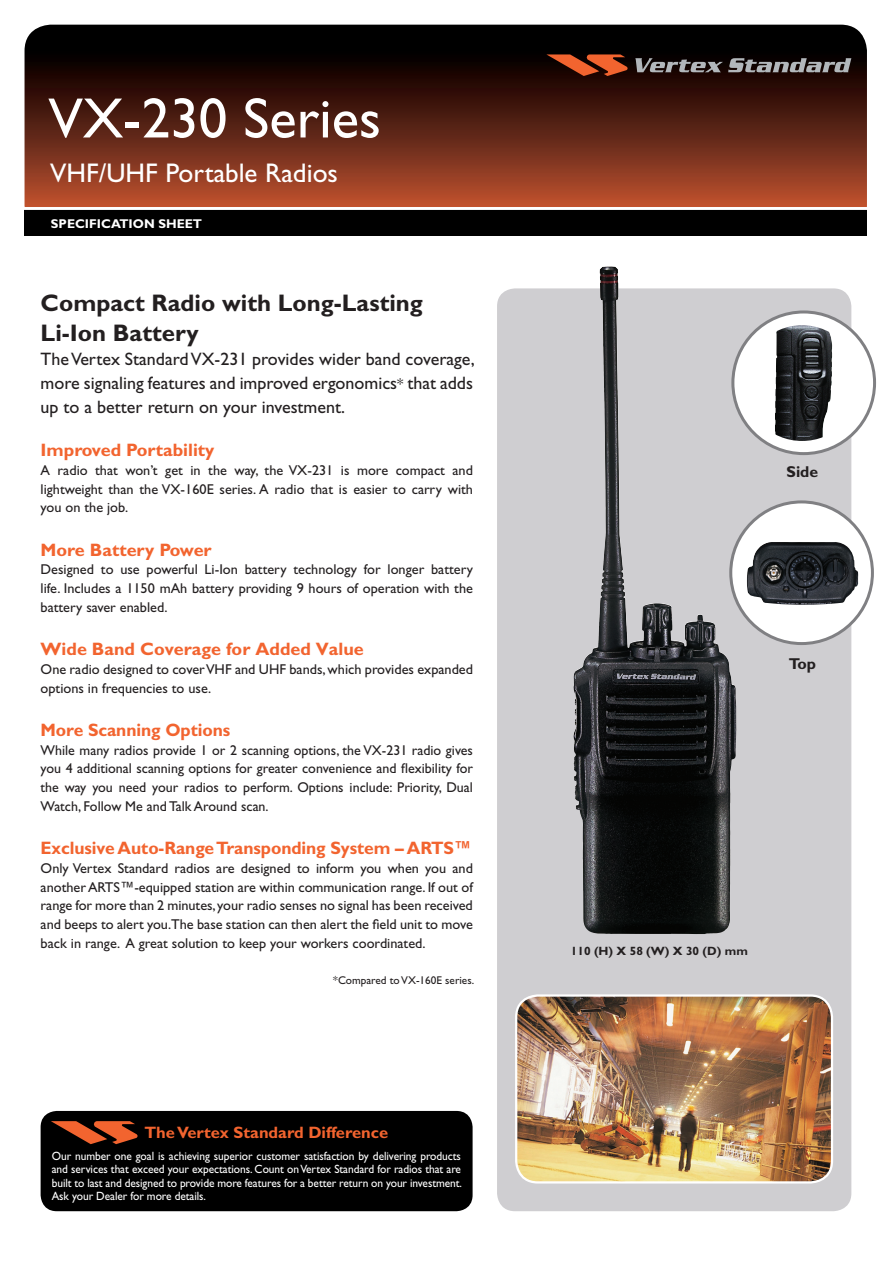
<style>
.page{position:relative;width:892px;height:1262px;background:#fff}
.page>*{position:absolute;margin:0;border:0;box-sizing:border-box;transform-origin:0 0}
.t1{font:57px "Gill Sans";color:#fff}
.t2{font:27px "Gill Sans";color:#fff}
.t3{font:700 24px/30px "Gill Sans";color:#231f20}
.t4{font:18px/24px "Gill Sans";color:#231f20;text-align:justify}
.t5{font:700 18px "Gill Sans";letter-spacing:-.005em;color:#f2642f}
.t6{font:700 16.5px "Gill Sans";color:#f2642f}
.t7{font:700 15.75px "Gill Sans";color:#231f20}
.t8{font:14.25px/18.8px "Gill Sans";color:#231f20;text-align:justify}
.t9{font:700 12.75px "Gill Sans";color:#fff}
.t10{font:12px/13.5px "Gill Sans";letter-spacing:-.005em;color:#fff;text-align:justify;scale:.95 1}
.t11{font:700 12px "Gill Sans";color:#231f20}
.t12{font:11.25px "Gill Sans";color:#231f20}
.s1{font-size:15px}
</style>
<div class="page">
<svg style="left:25px;top:25px;width:841px;height:182px;background:#512013"></svg>
<div style="left:25px;top:209px;width:841px;height:26px;background:#000"></div>
<hr style="left:12px;top:207px;width:867px;height:3px;background:#fff">
<svg style="left:497px;top:288px;width:354px;height:922px;background:#a9a8ab"></svg>
<svg style="left:635px;top:58px;width:216px;height:14px;background:#5e5b5c"></svg>
<svg style="left:546px;top:54px;width:82px;height:22px;background:#873518"></svg>
<img style="left:593px;top:266px;width:15px;height:382px">
<img style="left:516px;top:995px;width:315px;height:187px">
<div style="left:515px;top:994px;width:317px;height:189px;border:2px solid #fff;border-radius:22px"></div>
<svg style="left:732px;top:312px;width:142px;height:141px"></svg>
<div style="left:731px;top:310px;width:144px;height:145px;border:3px solid #808083;border-radius:50%"></div>
<div style="left:730px;top:502px;width:142px;height:141px;background:#fff;border-radius:50%"></div>
<img style="left:747px;top:542px;width:111px;height:62px">
<div style="left:729px;top:500px;width:144px;height:145px;border:3px solid #808083;border-radius:50%"></div>
<div style="left:742px;top:324px;width:119px;height:118px;background:#fff;border-radius:50%"></div>
<img style="left:774px;top:324px;width:58px;height:118px">
<div style="left:741px;top:322px;width:121px;height:122px;border:3px solid #fff;border-radius:50%"></div>
<div style="left:41px;top:1110px;width:431px;height:100px;background:#000;border-radius:16px"></div>
<svg style="left:51px;top:1121px;width:87px;height:22px"></svg>
<h1 class="t1" style="left:48px;top:85px;width:334px">VX-230 Series</h1>
<h2 class="t2" style="left:50px;top:157px;width:289px">VHF/UHF Portable Radios</h2>
<p class="t9" style="left:51px;top:216px;width:135px">SPECIFICATION Sheet</p>
<h3 class="t3" style="left:41px;top:287px;width:383px">Compact Radio with Long-Lasting<br>Li-Ion Battery</h3>
<p class="t4" style="left:41px;top:346px;width:435px">The Vertex Standard VX-231 provides wider band coverage, more signaling features and improved ergonomics<span class="s1">*</span> that adds up to a better return on your investment.</p>
<p class="t5" style="left:41px;top:439px;width:175px">Improved Portability</p>
<p class="t8" style="left:41px;top:460px;width:434px">A radio that won’t get in the way, the VX-231 is more compact and lightweight than the VX-160E series. A radio that is easier to carry with you on the job.</p>
<p class="t5" style="left:41px;top:538px;width:172px">More Battery Power</p>
<p class="t8" style="left:41px;top:560px;width:434px">Designed to use powerful Li-Ion battery technology for longer battery life. Includes a 1150 mAh battery providing 9 hours of operation with the battery saver enabled.</p>
<p class="t5" style="left:41px;top:638px;width:324px">Wide Band Coverage for Added Value</p>
<p class="t8" style="left:41px;top:659px;width:434px">One radio designed to cover VHF and UHF bands, which provides expanded options in frequencies to use.</p>
<p class="t5" style="left:41px;top:719px;width:191px">More Scanning Options</p>
<p class="t8" style="left:41px;top:740px;width:434px">While many radios provide 1 or 2 scanning options, the VX-231 radio gives you 4 additional scanning options for greater convenience and flexibility for the way you need your radios to perform. Options include: Priority, Dual Watch, Follow Me and Talk Around scan.</p>
<p class="t5" style="left:41px;top:837px;width:432px">Exclusive Auto-Range Transponding System – ARTS™</p>
<p class="t8" style="left:41px;top:858px;width:433px">Only Vertex Standard radios are designed to inform you when you and another ARTS™-equipped station are within communication range. If out of range for more than 2 minutes, your radio senses no signal has been received and beeps to alert you.The base station can then alert the field unit to move back in range. A great solution to keep your workers coordinated.</p>
<p class="t12" style="left:333px;top:973px;width:142px">*Compared to VX-160E series.</p>
<p class="t6" style="left:144px;top:1121px;width:245px">The Vertex Standard Difference</p>
<p class="t10" style="left:52px;top:1148px;width:433px">Our number one goal is achieving superior customer satisfaction by delivering products and services that exceed your expectations. Count on Vertex Standard for radios that are built to last and designed to provide more features for a better return on your investment.<br>Ask your Dealer for more details.</p>
<p class="t7" style="left:786px;top:462px;width:33px">Side</p>
<p class="t7" style="left:788px;top:654px;width:29px">Top</p>
<p class="t11" style="left:570px;top:944px;width:178px">110 (H) X 58 (W) X 30 (D) mm</p>
</div>
